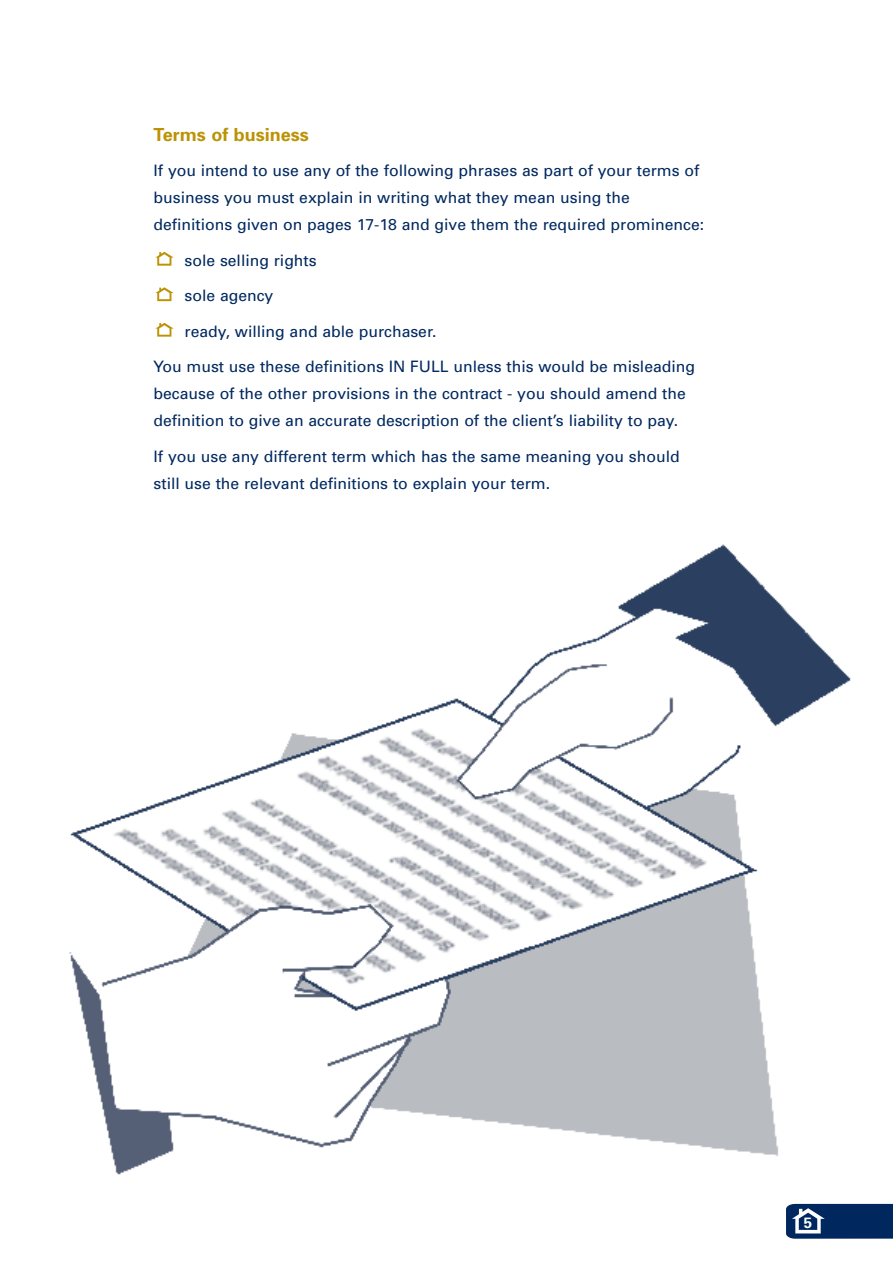
<style>
.page{position:relative;width:893px;height:1263px;background:#fff}
.page>*{position:absolute;margin:0;border:0;box-sizing:border-box;transform-origin:0 0}
.t1{font:700 18px "Univers";color:#bc9306}
.t2{font:15.75px/27px "Univers";color:#00285f}
.t3{font:700 15px "Univers";color:#fff}
</style>
<div class="page">
<img style="left:69px;top:544px;width:798px;height:660px">
<svg style="left:786px;top:1204px;width:106px;height:35px;background:#183c6e"></svg>
<svg style="left:155px;top:323px;width:19px;height:14px"></svg>
<svg style="left:155px;top:287px;width:19px;height:14px"></svg>
<svg style="left:155px;top:252px;width:19px;height:14px"></svg>
<p class="t1" style="left:153px;top:128px;width:157px">Terms of business</p>
<p class="t2" style="left:153px;top:158px;width:552px">If you intend to use any of the following phrases as part of your terms of business you must explain in writing what they mean using the definitions given on pages 17-18 and give them the required prominence:</p>
<p class="t2" style="left:184px;top:248px;width:134px">sole selling rights</p>
<p class="t2" style="left:184px;top:283px;width:90px">sole agency</p>
<p class="t2" style="left:184px;top:319px;width:253px">ready, willing and able purchaser.</p>
<p class="t2" style="left:153px;top:354px;width:543px">You must use these definitions IN FULL unless this would be misleading because of the other provisions in the contract - you should amend the definition to give an accurate description of the client’s liability to pay.</p>
<p class="t2" style="left:153px;top:444px;width:527px">If you use any different term which has the same meaning you should still use the relevant definitions to explain your term.</p>
<p class="t3" style="left:803px;top:1218px;width:10px">5</p>
</div>
